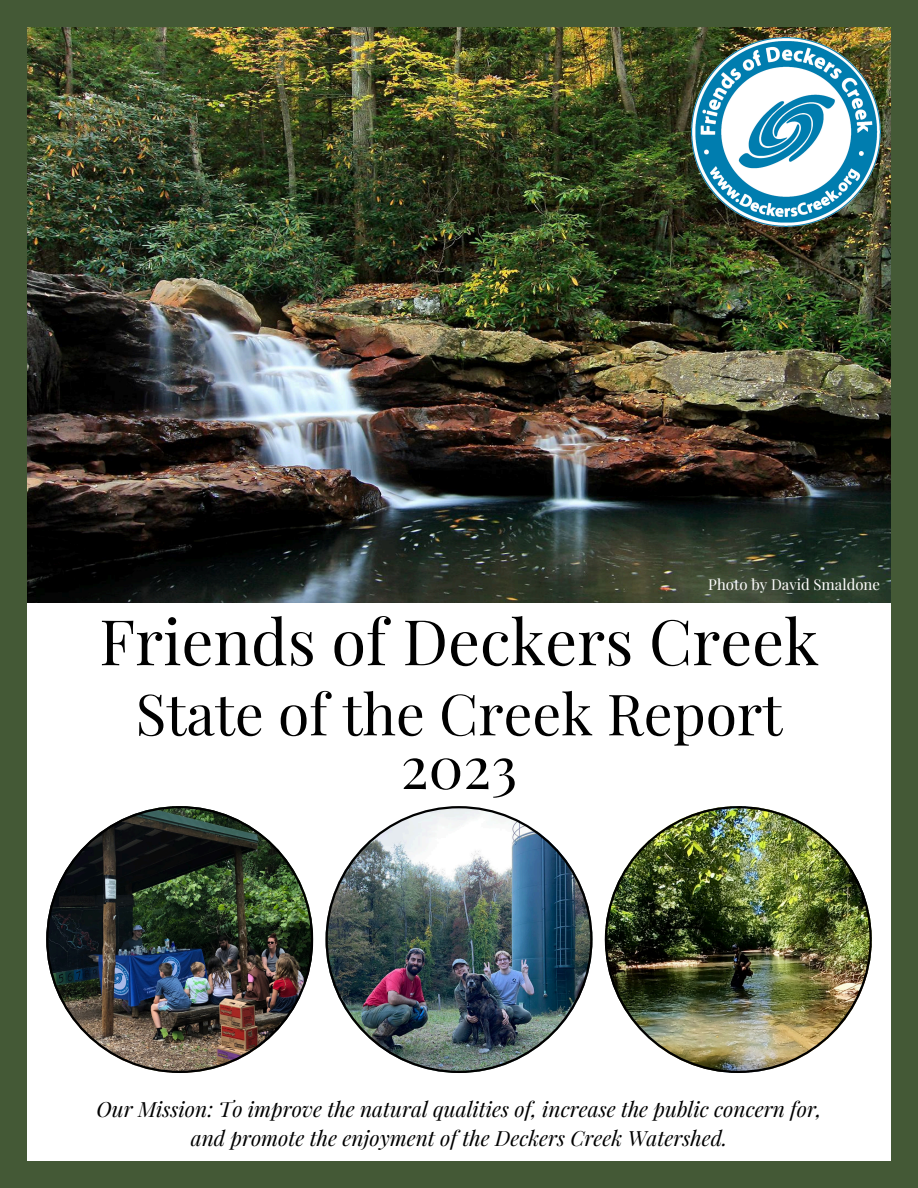
<style>
.page{position:relative;width:918px;height:1188px;background:#445936}
.page>*{position:absolute;margin:0;border:0;box-sizing:border-box;transform-origin:0 0}
.t1{font:63px "Playfair Display";color:#000}
.t2{font:58.05px "Playfair Display";color:#000}
.t3{font:57px "Playfair Display";color:#000}
.t4{font:italic 21px/29.2px "Playfair Display";color:#000;text-align:center}
.t5{font:15px "Playfair Display";color:#fff}
</style>
<div class="page">
<div style="left:27px;top:27px;width:864px;height:1134px;background:#fff"></div>
<img style="left:27px;top:27px;width:864px;height:576px">
<img style="left:46px;top:806px;width:267px;height:267px">
<img style="left:326px;top:806px;width:266px;height:267px">
<img style="left:605px;top:806px;width:266px;height:267px">
<img style="left:691px;top:38px;width:189px;height:189px">
<p class="t5" style="left:708px;top:574px;width:173px">Photo by David Smaldone</p>
<h1 class="t1" style="left:99px;top:597px;width:721px">Friends of Deckers Creek</h1>
<h1 class="t3" style="left:135px;top:674px;width:648px">State of the Creek Report</h1>
<p class="t2" style="left:401px;top:726px;width:118px">2023</p>
<h1 class="t4" style="left:97px;top:1093px;width:726px">Our Mission: To improve the natural qualities of, increase the public concern for, and promote the enjoyment of the Deckers Creek Watershed.</h1>
</div>
